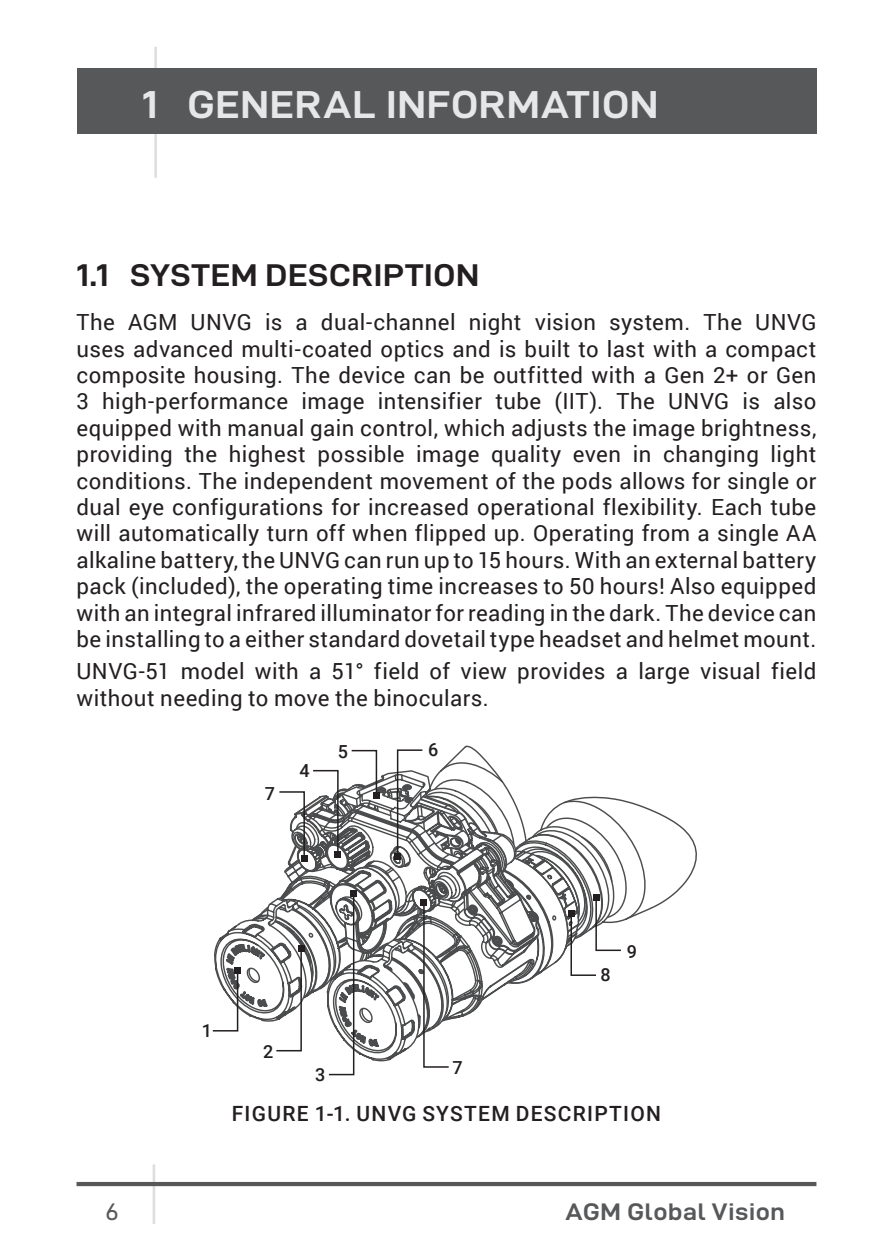
<style>
.page{position:relative;width:893px;height:1259px;background:#fff}
.page>*{position:absolute;margin:0;border:0;box-sizing:border-box;transform-origin:0 0}
.t1{font:39px "D DIN Exp Bold";letter-spacing:.02em;color:#e6e7e9;scale:1.05 1}
.t2{font:31.5px "D DIN Exp Bold";letter-spacing:.015em;color:#231f20;scale:1.05 1}
.t3{font:24px "D DIN Exp Bold";letter-spacing:.025em;color:#57585a;scale:1.05 1}
.t4{font:24px "D DIN Exp";color:#57585a}
.t5{font:22.2px/26.4px "Roboto";letter-spacing:.02em;color:#231f20;text-align:justify}
.t6{font:500 21px "Roboto";letter-spacing:.06em;color:#231f20}
.t7{font:500 18px "Roboto";color:#231f20}
</style>
<div class="page">
<hr style="left:153px;top:1164px;width:2px;height:60px;background:#dcdddf">
<hr style="left:77px;top:1182px;width:739px;height:4px;background:#57585a">
<hr style="left:154px;top:47px;width:3px;height:131px;background:#dcdddf">
<div style="left:77px;top:68px;width:739px;height:66px;background:#57585a"></div>
<svg style="left:463px;top:745px;width:234px;height:177px"></svg>
<svg style="left:212px;top:748px;width:410px;height:328px"></svg>
<h1 class="t1" style="left:142px;top:83px;width:493px">1 GENERAL INFORMATION</h1>
<h2 class="t2" style="left:77px;top:258px;width:385px">1.1 SYSTEM DESCRIPTION</h2>
<p class="t5" style="left:77px;top:308px;width:741px">The AGM UNVG is a dual-channel night vision system. The UNVG uses advanced multi-coated optics and is built to last with a compact composite housing. The device can be outfitted with a Gen 2+ or Gen 3 high-performance image intensifier tube (IIT). The UNVG is also equipped with manual gain control, which adjusts the image brightness, providing the highest possible image quality even in changing light conditions. The independent movement of the pods allows for single or dual eye configurations for increased operational flexibility. Each tube will automatically turn off when flipped up. Operating from a single AA alkaline battery, the UNVG can run up to 15 hours. With an external battery pack (included), the operating time increases to 50 hours! Also equipped with an integral infrared illuminator for reading in the dark. The device can be installing to a either standard dovetail type headset and helmet mount.</p>
<p class="t5" style="left:77px;top:657px;width:741px">UNVG-51 model with a 51° field of view provides a large visual field without needing to move the binoculars.</p>
<p class="t7" style="left:265px;top:781px;width:12px">7</p>
<p class="t7" style="left:299px;top:757px;width:12px">4</p>
<p class="t7" style="left:338px;top:739px;width:12px">5</p>
<p class="t7" style="left:428px;top:737px;width:12px">6</p>
<p class="t7" style="left:202px;top:1018px;width:12px">1</p>
<p class="t7" style="left:263px;top:1038px;width:12px">2</p>
<p class="t7" style="left:315px;top:1062px;width:12px">3</p>
<p class="t7" style="left:453px;top:1054px;width:12px">7</p>
<p class="t7" style="left:601px;top:962px;width:12px">8</p>
<p class="t7" style="left:627px;top:938px;width:12px">9</p>
<p class="t6" style="left:232px;top:1098px;width:431px">FIGURE 1-1. UNVG SYSTEM DESCRIPTION</p>
<p class="t4" style="left:106px;top:1198px;width:15px">6</p>
<p class="t3" style="left:565px;top:1198px;width:210px">AGM Global Vision</p>
</div>
